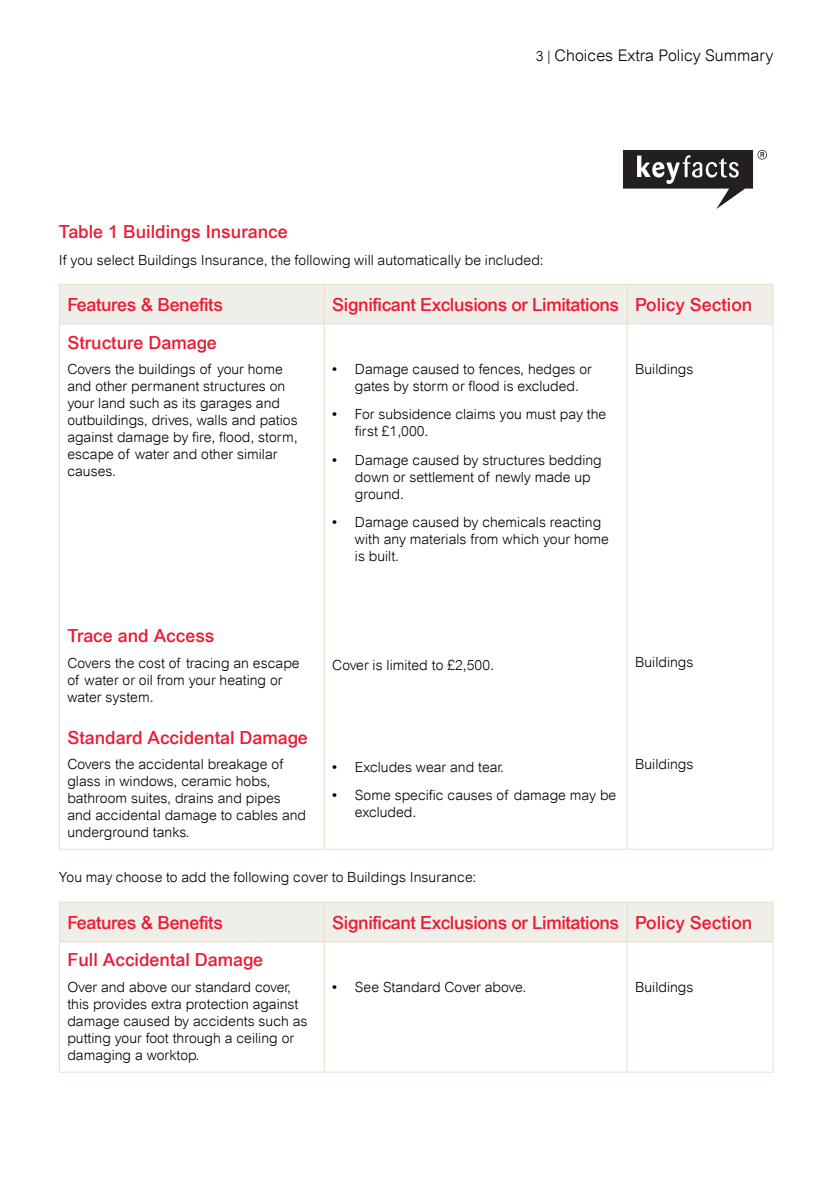
<style>
.page{position:relative;width:836px;height:1189px;background:#fff}
.page>*{position:absolute;margin:0;border:0;box-sizing:border-box;transform-origin:0 0}
.BODY{font:500 18px "Arial";letter-spacing:-.02em;color:#ed1a33}
.PARA_HEADER{font:500 18px "Arial";color:#ed1a33}
.BODY-2{font:500 18px "Arial";color:#ed1a33}
.t1{font:300 16px "Arial";color:#000001}
.BODY-3{font:300 14px/17px "Arial";color:#000001}
.s1{font-size:14px}
.s2{font-weight:500}
</style>
<div class="page">
<div style="left:60px;top:285px;width:712px;height:38px;background:#efeee8"></div>
<hr style="left:60px;top:323px;width:264px;height:1px;background:#ede5d4">
<hr style="left:325px;top:323px;width:301px;height:1px;background:#ede5d4">
<hr style="left:627px;top:323px;width:145px;height:1px;background:#ede5d4">
<hr style="left:59px;top:284px;width:265px;height:1px;background:#e9deca">
<hr style="left:59px;top:285px;width:1px;height:39px;background:#e9deca">
<hr style="left:324px;top:284px;width:303px;height:1px;background:#e9deca">
<hr style="left:324px;top:285px;width:1px;height:39px;background:#e9deca">
<hr style="left:627px;top:284px;width:146px;height:1px;background:#e9deca">
<hr style="left:626px;top:285px;width:1px;height:39px;background:#e9deca">
<hr style="left:772px;top:285px;width:1px;height:39px;background:#e9deca">
<hr style="left:59px;top:324px;width:1px;height:524px;background:#e9deca">
<hr style="left:324px;top:324px;width:1px;height:524px;background:#e9deca">
<hr style="left:626px;top:324px;width:1px;height:524px;background:#e9deca">
<hr style="left:772px;top:324px;width:1px;height:524px;background:#e9deca">
<hr style="left:59px;top:848px;width:265px;height:1px;background:#e9deca">
<hr style="left:324px;top:848px;width:303px;height:1px;background:#e9deca">
<hr style="left:627px;top:848px;width:146px;height:1px;background:#e9deca">
<div style="left:60px;top:902px;width:712px;height:39px;background:#efeee8"></div>
<hr style="left:59px;top:901px;width:265px;height:1px;background:#e9deca">
<hr style="left:59px;top:902px;width:1px;height:39px;background:#e9deca">
<hr style="left:324px;top:901px;width:303px;height:1px;background:#e9deca">
<hr style="left:324px;top:902px;width:1px;height:39px;background:#e9deca">
<hr style="left:627px;top:901px;width:146px;height:1px;background:#e9deca">
<hr style="left:626px;top:902px;width:1px;height:39px;background:#e9deca">
<hr style="left:772px;top:902px;width:1px;height:39px;background:#e9deca">
<hr style="left:59px;top:941px;width:265px;height:1px;background:#e9deca">
<hr style="left:59px;top:942px;width:1px;height:129px;background:#e9deca">
<hr style="left:324px;top:941px;width:303px;height:1px;background:#e9deca">
<hr style="left:324px;top:942px;width:1px;height:129px;background:#e9deca">
<hr style="left:627px;top:941px;width:146px;height:1px;background:#e9deca">
<hr style="left:626px;top:942px;width:1px;height:129px;background:#e9deca">
<hr style="left:772px;top:942px;width:1px;height:129px;background:#e9deca">
<hr style="left:59px;top:1071px;width:265px;height:1px;background:#e9deca">
<hr style="left:324px;top:1071px;width:303px;height:1px;background:#e9deca">
<hr style="left:627px;top:1071px;width:146px;height:1px;background:#e9deca">
<img style="left:623px;top:150px;width:144px;height:59px">
<p class="t1" style="left:536px;top:46px;width:239px"><span class="s1">3 |</span> Choices Extra Policy Summary</p>
<p class="PARA_HEADER" style="left:59px;top:221px;width:230px">Table 1 Buildings Insurance</p>
<p class="BODY-3" style="left:59px;top:251px;width:486px">If you select Buildings Insurance, the following will automatically be included:</p>
<p class="BODY" style="left:67px;top:294px;width:157px">Features &amp; Benefits</p>
<p class="BODY" style="left:332px;top:294px;width:288px">Significant Exclusions or Limitations</p>
<p class="BODY-2" style="left:635px;top:294px;width:119px">Policy Section</p>
<p class="PARA_HEADER" style="left:67px;top:331px;width:151px">Structure Damage</p>
<p class="BODY-3" style="left:67px;top:360px;width:232px">Covers the buildings of your home and other permanent structures on your land such as its garages and outbuildings, drives, walls and patios against damage by fire, flood, storm, escape of water and other similar causes.</p>
<p class="BODY-3" style="left:355px;top:360px;width:238px;text-indent:-23px"><span class="s2">•</span> Damage caused to fences, hedges or gates by storm or flood is excluded.</p>
<p class="BODY-3" style="left:355px;top:406px;width:253px;text-indent:-23px"><span class="s2">•</span> For subsidence claims you must pay the first £1,000.</p>
<p class="BODY-3" style="left:355px;top:451px;width:248px;text-indent:-23px"><span class="s2">•</span> Damage caused by structures bedding down or settlement of newly made up ground.</p>
<p class="BODY-3" style="left:355px;top:513px;width:255px;text-indent:-23px"><span class="s2">•</span> Damage caused by chemicals reacting with any materials from which your home is built.</p>
<p class="BODY-3" style="left:635px;top:360px;width:60px">Buildings</p>
<p class="PARA_HEADER" style="left:67px;top:625px;width:149px">Trace and Access</p>
<p class="BODY-3" style="left:67px;top:654px;width:234px">Covers the cost of tracing an escape of water or oil from your heating or water system.</p>
<p class="PARA_HEADER" style="left:67px;top:726px;width:242px">Standard Accidental Damage</p>
<p class="BODY-3" style="left:67px;top:755px;width:240px">Covers the accidental breakage of glass in windows, ceramic hobs, bathroom suites, drains and pipes and accidental damage to cables and underground tanks.</p>
<p class="BODY-3" style="left:332px;top:656px;width:163px">Cover is limited to £2,500.</p>
<p class="BODY-3" style="left:635px;top:653px;width:60px">Buildings</p>
<p class="BODY-3" style="left:332px;top:758px;width:173px"><span class="s2">•</span> Excludes wear and tear.</p>
<p class="BODY-3" style="left:355px;top:786px;width:263px;text-indent:-23px"><span class="s2">•</span> Some specific causes of damage may be excluded.</p>
<p class="BODY-3" style="left:635px;top:755px;width:60px">Buildings</p>
<p class="BODY-3" style="left:59px;top:868px;width:419px">You may choose to add the following cover to Buildings Insurance:</p>
<p class="BODY" style="left:67px;top:911px;width:157px">Features &amp; Benefits</p>
<p class="BODY" style="left:332px;top:911px;width:288px">Significant Exclusions or Limitations</p>
<p class="BODY-2" style="left:635px;top:911px;width:119px">Policy Section</p>
<p class="PARA_HEADER" style="left:67px;top:949px;width:197px">Full Accidental Damage</p>
<p class="BODY-3" style="left:67px;top:978px;width:242px">Over and above our standard cover, this provides extra protection against damage caused by accidents such as putting your foot through a ceiling or damaging a worktop.</p>
<p class="BODY-3" style="left:332px;top:978px;width:195px"><span class="s2">•</span> See Standard Cover above.</p>
<p class="BODY-3" style="left:635px;top:978px;width:60px">Buildings</p>
</div>
